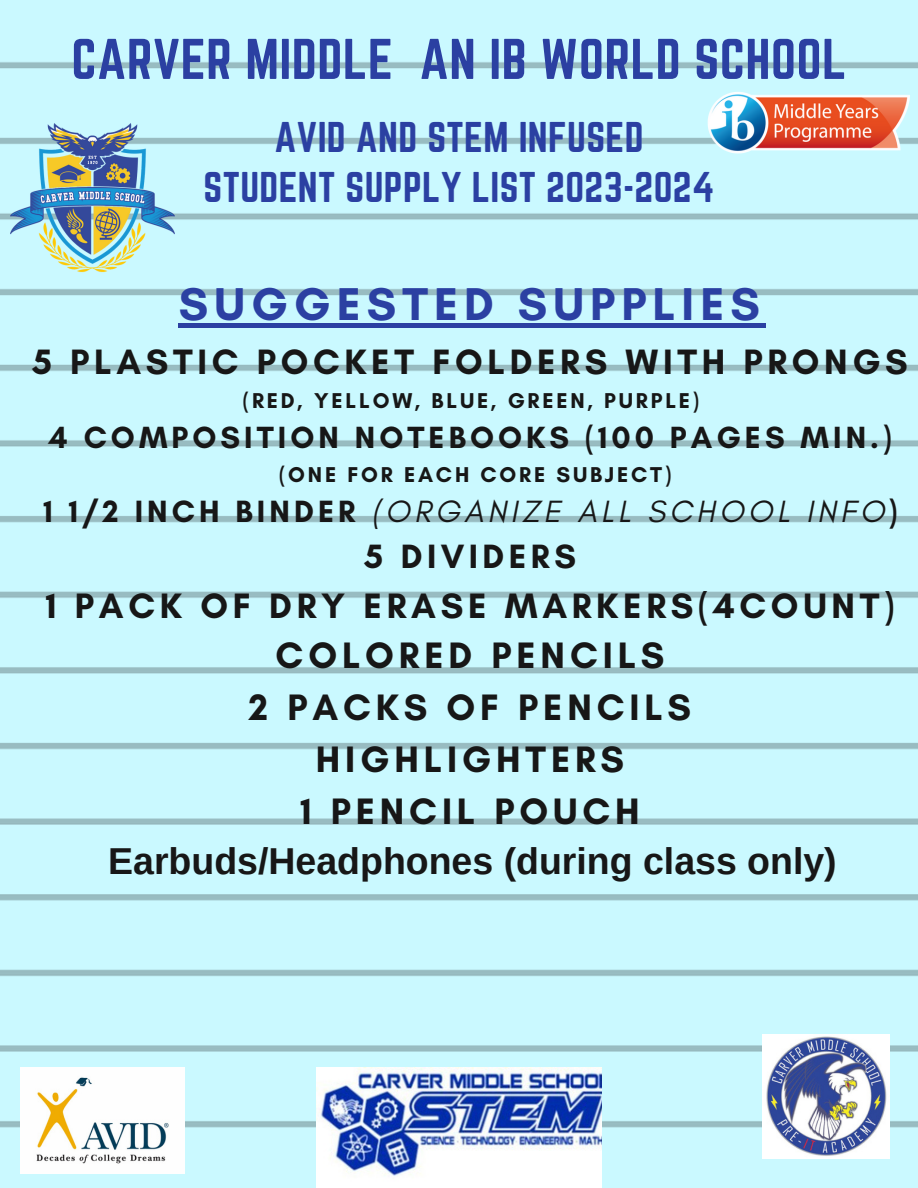
<style>
.page{position:relative;width:918px;height:1188px;background:#fff}
.page>*{position:absolute;margin:0;border:0;box-sizing:border-box;transform-origin:0 0}
.t1{font:50.1px "Norwester";letter-spacing:.01em;color:#2b40a2}
.t2{font:700 46.8px "Glacial Indifference";letter-spacing:.13em;color:#2b40a2}
.t3{font:37.65px "Norwester";letter-spacing:.01em;color:#2b40a2}
.t4{font:700 37.5px "Glacial Indifference";letter-spacing:.13em;color:#171717}
.t5{font:700 37.5px "Arimo";color:#171717}
.t6{font:700 36px "Glacial Indifference";letter-spacing:.13em;color:#171717}
.t7{font:700 35.85px "Glacial Indifference";letter-spacing:.13em;color:#171717}
.t8{font:700 34.35px "Glacial Indifference";letter-spacing:.13em;color:#171717}
.t9{font:italic 31.35px "Glacial Indifference";letter-spacing:.13em;color:#171717}
.t10{font:700 31.2px "Glacial Indifference";letter-spacing:.13em;color:#171717}
.t11{font:700 21.9px "Glacial Indifference";letter-spacing:.13em;color:#171717}
.s1{font-weight:700;font-style:normal}
</style>
<div class="page">
<img style="left:0;top:0;width:918px;height:1188px">
<hr style="left:179px;top:323px;width:587px;height:4px;background:#2b40a2">
<img style="left:763px;top:1034px;width:127px;height:125px">
<img style="left:317px;top:1068px;width:285px;height:120px">
<img style="left:20px;top:1068px;width:164px;height:106px">
<img style="left:0;top:119px;width:184px;height:157px">
<img style="left:707px;top:92px;width:204px;height:62px">
<p class="t1" style="left:71px;top:29px;width:777px">CARVER MIDDLE AN IB WORLD SCHOOL</p>
<p class="t3" style="left:275px;top:114px;width:371px">AVID AND STEM INFUSED</p>
<p class="t3" style="left:204px;top:164px;width:512px">STUDENT SUPPLY LIST 2023-2024</p>
<p class="t2" style="left:179px;top:275px;width:583px">SUGGESTED SUPPLIES</p>
<p class="t7" style="left:32px;top:340px;width:877px">5 PLASTIC POCKET FOLDERS WITH PRONGS</p>
<p class="t11" style="left:243px;top:388px;width:458px">(RED, YELLOW, BLUE, GREEN, PURPLE)</p>
<p class="t10" style="left:49px;top:418px;width:845px">4 COMPOSITION NOTEBOOKS (100 PAGES MIN.)</p>
<p class="t11" style="left:279px;top:461px;width:394px">(ONE FOR EACH CORE SUBJECT)</p>
<p class="t9" style="left:43px;top:492px;width:856px"><span class="s1">1 1/2 INCH BINDER</span> (ORGANIZE ALL SCHOOL INFO<span class="s1">)</span></p>
<p class="t8" style="left:365px;top:536px;width:213px">5 DIVIDERS</p>
<p class="t6" style="left:46px;top:584px;width:850px">1 PACK OF DRY ERASE MARKERS(4COUNT)</p>
<p class="t4" style="left:276px;top:633px;width:390px">COLORED PENCILS</p>
<p class="t4" style="left:249px;top:684px;width:444px">2 PACKS OF PENCILS</p>
<p class="t4" style="left:316px;top:736px;width:310px">HIGHLIGHTERS</p>
<p class="t4" style="left:300px;top:788px;width:341px">1 PENCIL POUCH</p>
<p class="t5" style="left:108px;top:840px;width:730px">Earbuds/Headphones (during class only)</p>
</div>
